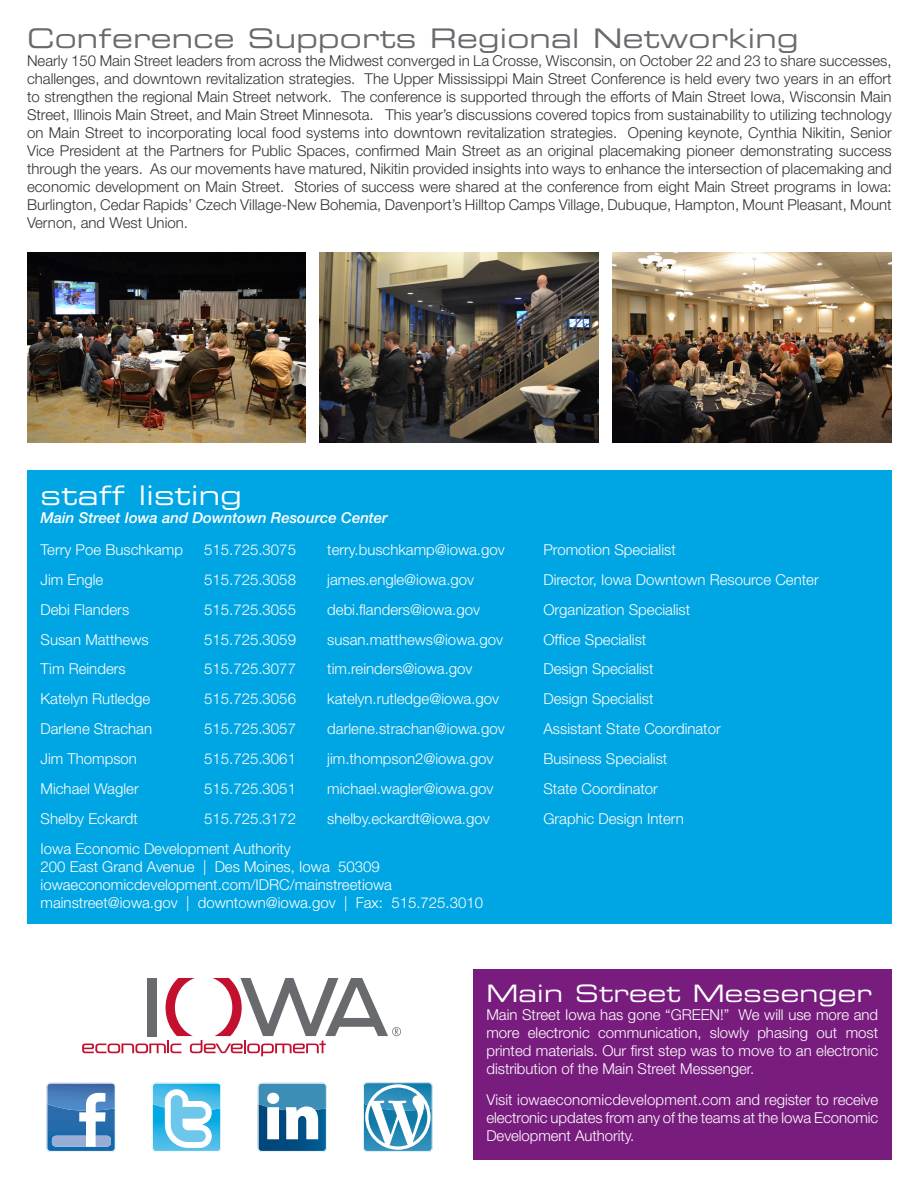
<style>
.page{position:relative;width:918px;height:1187px;background:#fff}
.page>*{position:absolute;margin:0;border:0;box-sizing:border-box;transform-origin:0 0}
.heading{font:27px "Eurostile Extended Two";letter-spacing:.01em;color:#696a6d}
.heading-2{font:27px "Eurostile Extended Two";letter-spacing:.01em;color:#fff}
.heading-3{font:24px "Eurostile Extended Two";letter-spacing:.01em;color:#fff}
.body{font:300 15px/18px "Helvetica Neue";color:#fff;text-align:justify}
.body-2{font:300 15px/18px "Helvetica Neue";color:#333233;text-align:justify}
._3rd_head{font:italic 500 15px "Helvetica Neue";color:#fff}
</style>
<div class="page">
<div style="left:27px;top:470px;width:864px;height:453px;background:#00a5e3"></div>
<div style="left:473px;top:969px;width:418px;height:190px;background:#781d7d"></div>
<svg style="left:258px;top:1082px;width:68px;height:69px"></svg>
<svg style="left:47px;top:1082px;width:68px;height:69px;background:#6694c4"></svg>
<svg style="left:152px;top:1082px;width:69px;height:69px"></svg>
<svg style="left:82px;top:978px;width:319px;height:78px"></svg>
<svg style="left:363px;top:1082px;width:69px;height:69px"></svg>
<img style="left:27px;top:252px;width:279px;height:190px">
<img style="left:320px;top:252px;width:278px;height:190px">
<img style="left:612px;top:252px;width:279px;height:190px">
<p class="heading" style="left:27px;top:19px;width:772px">Conference Supports Regional Networking</p>
<p class="body-2" style="left:27px;top:51px;width:866px">Nearly 150 Main Street leaders from across the Midwest converged in La Crosse, Wisconsin, on October 22 and 23 to share successes, challenges, and downtown revitalization strategies. The Upper Mississippi Main Street Conference is held every two years in an effort to strengthen the regional Main Street network. The conference is supported through the efforts of Main Street Iowa, Wisconsin Main Street, Illinois Main Street, and Main Street Minnesota. This year’s discussions covered topics from sustainability to utilizing technology on Main Street to incorporating local food systems into downtown revitalization strategies. Opening keynote, Cynthia Nikitin, Senior Vice President at the Partners for Public Spaces, confirmed Main Street as an original placemaking pioneer demonstrating success through the years. As our movements have matured, Nikitin provided insights into ways to enhance the intersection of placemaking and economic development on Main Street. Stories of success were shared at the conference from eight Main Street programs in Iowa:<br>Burlington, Cedar Rapids’ Czech Village-New Bohemia, Davenport’s Hilltop Camps Village, Dubuque, Hampton, Mount Pleasant, Mount Vernon, and West Union.</p>
<p class="heading-2" style="left:41px;top:477px;width:203px">staff listing</p>
<p class="_3rd_head" style="left:41px;top:509px;width:349px">Main Street Iowa and Downtown Resource Center</p>
<p class="body" style="left:41px;top:540px;width:144px">Terry Poe Buschkamp</p>
<p class="body" style="left:204px;top:540px;width:93px">515.725.3075</p>
<p class="body" style="left:327px;top:540px;width:179px">terry.buschkamp@iowa.gov</p>
<p class="body" style="left:543px;top:540px;width:134px">Promotion Specialist</p>
<p class="body" style="left:41px;top:570px;width:64px">Jim Engle</p>
<p class="body" style="left:204px;top:570px;width:93px">515.725.3058</p>
<p class="body" style="left:327px;top:570px;width:148px">james.engle@iowa.gov</p>
<p class="body" style="left:543px;top:570px;width:277px">Director, Iowa Downtown Resource Center</p>
<p class="body" style="left:41px;top:600px;width:90px">Debi Flanders</p>
<p class="body" style="left:204px;top:600px;width:93px">515.725.3055</p>
<p class="body" style="left:327px;top:600px;width:154px">debi.flanders@iowa.gov</p>
<p class="body" style="left:543px;top:600px;width:148px">Organization Specialist</p>
<p class="body" style="left:41px;top:630px;width:110px">Susan Matthews</p>
<p class="body" style="left:204px;top:630px;width:93px">515.725.3059</p>
<p class="body" style="left:327px;top:630px;width:177px">susan.matthews@iowa.gov</p>
<p class="body" style="left:543px;top:630px;width:104px">Office Specialist</p>
<p class="body" style="left:41px;top:660px;width:87px">Tim Reinders</p>
<p class="body" style="left:204px;top:660px;width:93px">515.725.3077</p>
<p class="body" style="left:327px;top:660px;width:147px">tim.reinders@iowa.gov</p>
<p class="body" style="left:543px;top:660px;width:112px">Design Specialist</p>
<p class="body" style="left:41px;top:689px;width:111px">Katelyn Rutledge</p>
<p class="body" style="left:204px;top:689px;width:93px">515.725.3056</p>
<p class="body" style="left:327px;top:689px;width:173px">katelyn.rutledge@iowa.gov</p>
<p class="body" style="left:543px;top:689px;width:112px">Design Specialist</p>
<p class="body" style="left:41px;top:719px;width:113px">Darlene Strachan</p>
<p class="body" style="left:204px;top:719px;width:93px">515.725.3057</p>
<p class="body" style="left:327px;top:719px;width:179px">darlene.strachan@iowa.gov</p>
<p class="body" style="left:543px;top:719px;width:179px">Assistant State Coordinator</p>
<p class="body" style="left:41px;top:749px;width:98px">Jim Thompson</p>
<p class="body" style="left:204px;top:749px;width:93px">515.725.3061</p>
<p class="body" style="left:327px;top:749px;width:167px">jim.thompson2@iowa.gov</p>
<p class="body" style="left:543px;top:749px;width:125px">Business Specialist</p>
<p class="body" style="left:41px;top:779px;width:100px">Michael Wagler</p>
<p class="body" style="left:204px;top:779px;width:93px">515.725.3051</p>
<p class="body" style="left:327px;top:779px;width:167px">michael.wagler@iowa.gov</p>
<p class="body" style="left:543px;top:779px;width:116px">State Coordinator</p>
<p class="body" style="left:41px;top:809px;width:99px">Shelby Eckardt</p>
<p class="body" style="left:204px;top:809px;width:93px">515.725.3172</p>
<p class="body" style="left:327px;top:809px;width:164px">shelby.eckardt@iowa.gov</p>
<p class="body" style="left:543px;top:809px;width:142px">Graphic Design Intern</p>
<p class="body" style="left:41px;top:839px;width:252px">Iowa Economic Development Authority</p>
<p class="body" style="left:41px;top:857px;width:341px">200 East Grand Avenue | Des Moines, Iowa 50309</p>
<p class="body" style="left:41px;top:875px;width:353px">iowaeconomicdevelopment.com/IDRC/mainstreetiowa</p>
<p class="body" style="left:41px;top:893px;width:444px">mainstreet@iowa.gov | downtown@iowa.gov | Fax: 515.725.3010</p>
<p class="heading-3" style="left:486px;top:977px;width:387px">Main Street Messenger</p>
<p class="body" style="left:486px;top:1005px;width:393px">Main Street Iowa has gone “GREEN!” We will use more and more electronic communication, slowly phasing out most printed materials. Our first step was to move to an electronic distribution of the Main Street Messenger.</p>
<p class="body" style="left:486px;top:1090px;width:393px">Visit iowaeconomicdevelopment.com and register to receive electronic updates from any of the teams at the Iowa Economic Development Authority.</p>
</div>
